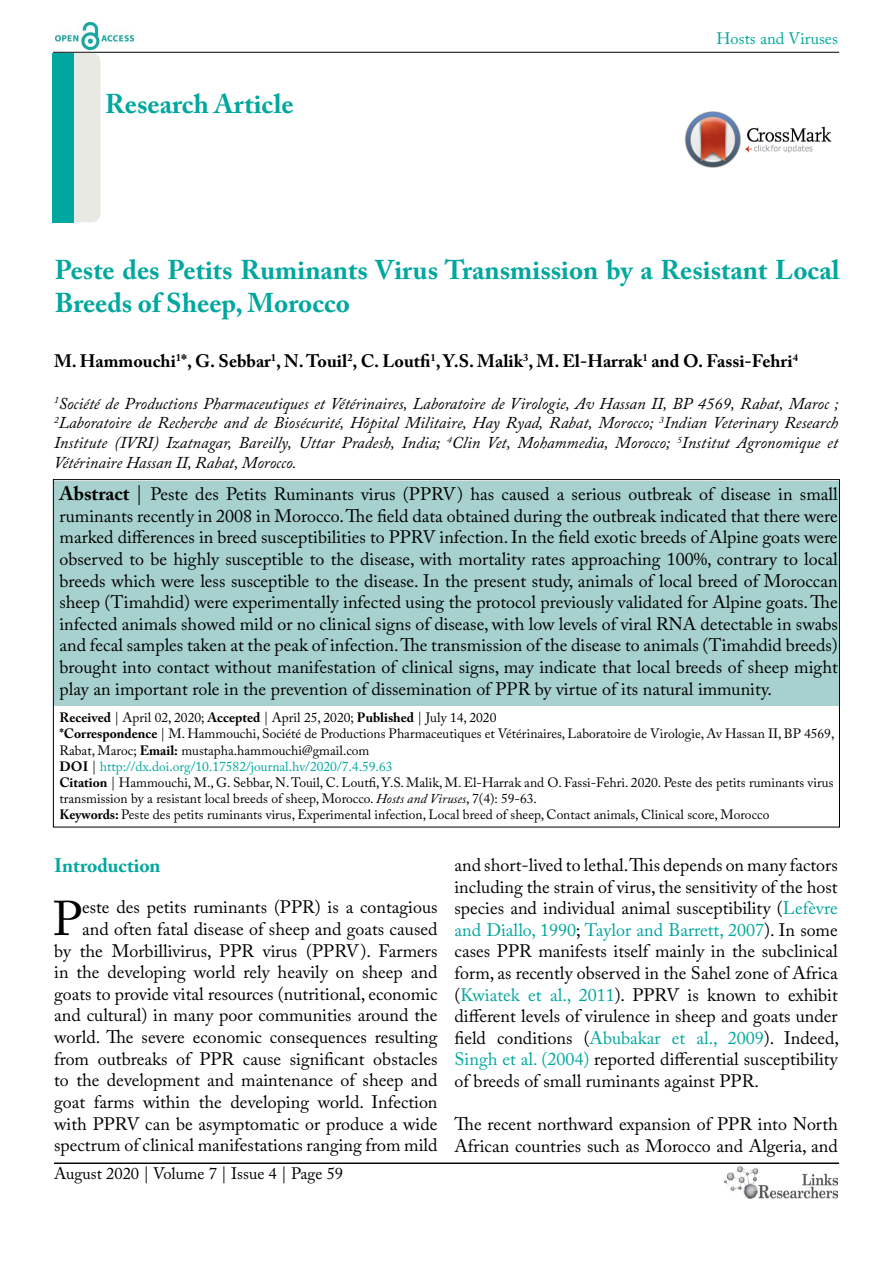
<style>
.page{position:relative;width:893px;height:1263px;background:#fff}
.page>*{position:absolute;margin:0;border:0;box-sizing:border-box;transform-origin:0 0}
.t1{font:48.45px "Adobe Caslon Pro";color:#000}
.t2{font:700 27px/32.4px "Adobe Caslon Pro";color:#00a79e}
.t3{font:700 19.5px "Adobe Caslon Pro";color:#00a79e}
.t4{font:18px/21.6px "Adobe Caslon Pro";color:#000;text-align:justify}
.t5{font:700 18px "Adobe Caslon Pro";color:#000}
.t6{font:italic 16.5px/19.8px "Adobe Caslon Pro";color:#000;text-align:justify}
.t7{font:16.5px "Adobe Caslon Pro";color:#000}
.t8{font:16.5px "Adobe Caslon Pro";color:#00a79e}
.t9{font:13.5px/16.2px "Adobe Caslon Pro";color:#000}
.s1{font-weight:700;font-size:19.5px}
.s2{font-size:19.5px}
.s3{font-weight:700}
.s4{color:#00a79e}
.s5{font-style:italic}
</style>
<div class="page">
<hr style="left:53px;top:52px;width:786px;height:1px;background:#000">
<img style="left:724px;top:1167px;width:113px;height:32px">
<img style="left:55px;top:23px;width:79px;height:27px">
<div style="left:55px;top:482px;width:784px;height:224px;background:#a7d1ce"></div>
<div style="left:54px;top:53px;width:46px;height:169px;background:#e9e9e4;border-radius:9px"></div>
<hr style="left:54px;top:1163px;width:785px;height:1px;background:#000">
<div style="left:53px;top:53px;width:21px;height:169px;background:#00a79e"></div>
<img style="left:685px;top:112px;width:147px;height:55px">
<h2 class="t2" style="left:105px;top:88px;width:190px">Research Article</h2>
<p class="t8" style="left:716px;top:29px;width:123px">Hosts and Viruses</p>
<h2 class="t2" style="left:55px;top:254px;width:786px">Peste des Petits Ruminants Virus Transmission by a Resistant Local<br>Breeds of Sheep, Morocco</h2>
<p class="t5" style="left:54px;top:350px;width:745px">M. Hammouchi<sup>1</sup>*, G. Sebbar<sup>1</sup>, N. Touil<sup>2</sup>, C. Loutfi<sup>1</sup>, Y.S. Malik<sup>3</sup>, M. El-Harrak<sup>1</sup> and O. Fassi-Fehri<sup>4</sup></p>
<p class="t6" style="left:54px;top:393px;width:786px"><sup>1</sup>Société de Productions Pharmaceutiques et Vétérinaires, Laboratoire de Virologie, Av Hassan II, BP 4569, Rabat, Maroc ; <sup>2</sup>Laboratoire de Recherche and de Biosécurité, Hôpital Militaire, Hay Ryad, Rabat, Morocco; <sup>3</sup>Indian Veterinary Research Institute (IVRI) Izatnagar, Bareilly, Uttar Pradesh, India; <sup>4</sup>Clin Vet, Mohammedia, Morocco; <sup>5</sup>Institut Agronomique et Vétérinaire Hassan II, Rabat, Morocco.</p>
<p class="t4" style="left:59px;top:483px;width:780px"><span class="s1">Abstract</span> <span class="s2">|</span> Peste des Petits Ruminants virus (PPRV) has caused a serious outbreak of disease in small ruminants recently in 2008 in Morocco. The field data obtained during the outbreak indicated that there were marked differences in breed susceptibilities to PPRV infection. In the field exotic breeds of Alpine goats were observed to be highly susceptible to the disease, with mortality rates approaching 100%, contrary to local breeds which were less susceptible to the disease. In the present study, animals of local breed of Moroccan sheep (Timahdid) were experimentally infected using the protocol previously validated for Alpine goats. The infected animals showed mild or no clinical signs of disease, with low levels of viral RNA detectable in swabs and fecal samples taken at the peak of infection. The transmission of the disease to animals (Timahdid breeds) brought into contact without manifestation of clinical signs, may indicate that local breeds of sheep might play an important role in the prevention of dissemination of PPR by virtue of its natural immunity.</p>
<p class="t9" style="left:59px;top:709px;width:776px"><span class="s3">Received</span> | April 02, 2020; <span class="s3">Accepted</span> | April 25, 2020; <span class="s3">Published</span> | July 14, 2020<br><span class="s3">*Correspondence</span> | M. Hammouchi, Société de Productions Pharmaceutiques et Vétérinaires, Laboratoire de Virologie, Av Hassan II, BP 4569, Rabat, Maroc; <span class="s3">Email:</span> mustapha.hammouchi@gmail.com<br><span class="s3">DOI</span> | <span class="s4">http://dx.doi.org/10.17582/journal.hv/2020/7.4.59.63<br></span><span class="s3">Citation</span> | Hammouchi, M., G. Sebbar, N. Touil, C. Loutfi, Y.S. Malik, M. El-Harrak and O. Fassi-Fehri. 2020. Peste des petits ruminants virus transmission by a resistant local breeds of sheep, Morocco. <span class="s5">Hosts and Viruses</span>, 7(4): 59-63.<br><span class="s3">Keywords:</span> Peste des petits ruminants virus, Experimental infection, Local breed of sheep, Contact animals, Clinical score, Morocco</p>
<p class="t3" style="left:54px;top:854px;width:108px">Introduction</p>
<h1 class="t1" style="left:53px;top:890px;width:31px">P</h1>
<p class="t4" style="left:54px;top:896px;width:385px;text-align:right">este des petits ruminants (PPR) is a contagious and often fatal disease of sheep and goats caused<br>by the Morbillivirus, PPR virus (PPRV). Farmers in the developing world rely heavily on sheep and goats to provide vital resources (nutritional, economic and cultural) in many poor communities around the world. The severe economic consequences resulting from outbreaks of PPR cause significant obstacles to the development and maintenance of sheep and goat farms within the developing world. Infection with PPRV can be asymptomatic or produce a wide spectrum of clinical manifestations ranging from mild</p>
<p class="t7" style="left:54px;top:1164px;width:291px">August 2020 | Volume 7 | Issue 4 | Page 59</p>
<p class="t4" style="left:454px;top:854px;width:386px">and short-lived to lethal. This depends on many factors including the strain of virus, the sensitivity of the host species and individual animal susceptibility (<span class="s4">Lefèvre and Diallo, 1990</span>; <span class="s4">Taylor and Barrett, 2007</span>). In some cases PPR manifests itself mainly in the subclinical form, as recently observed in the Sahel zone of Africa (<span class="s4">Kwiatek et al., 2011</span>). PPRV is known to exhibit different levels of virulence in sheep and goats under field conditions (<span class="s4">Abubakar et al., 2009</span>). Indeed, <span class="s4">Singh et al. (2004)</span> reported differential susceptibility of breeds of small ruminants against PPR.</p>
<p class="t4" style="left:454px;top:1113px;width:385px">The recent northward expansion of PPR into North<br>African countries such as Morocco and Algeria, and</p>
</div>
